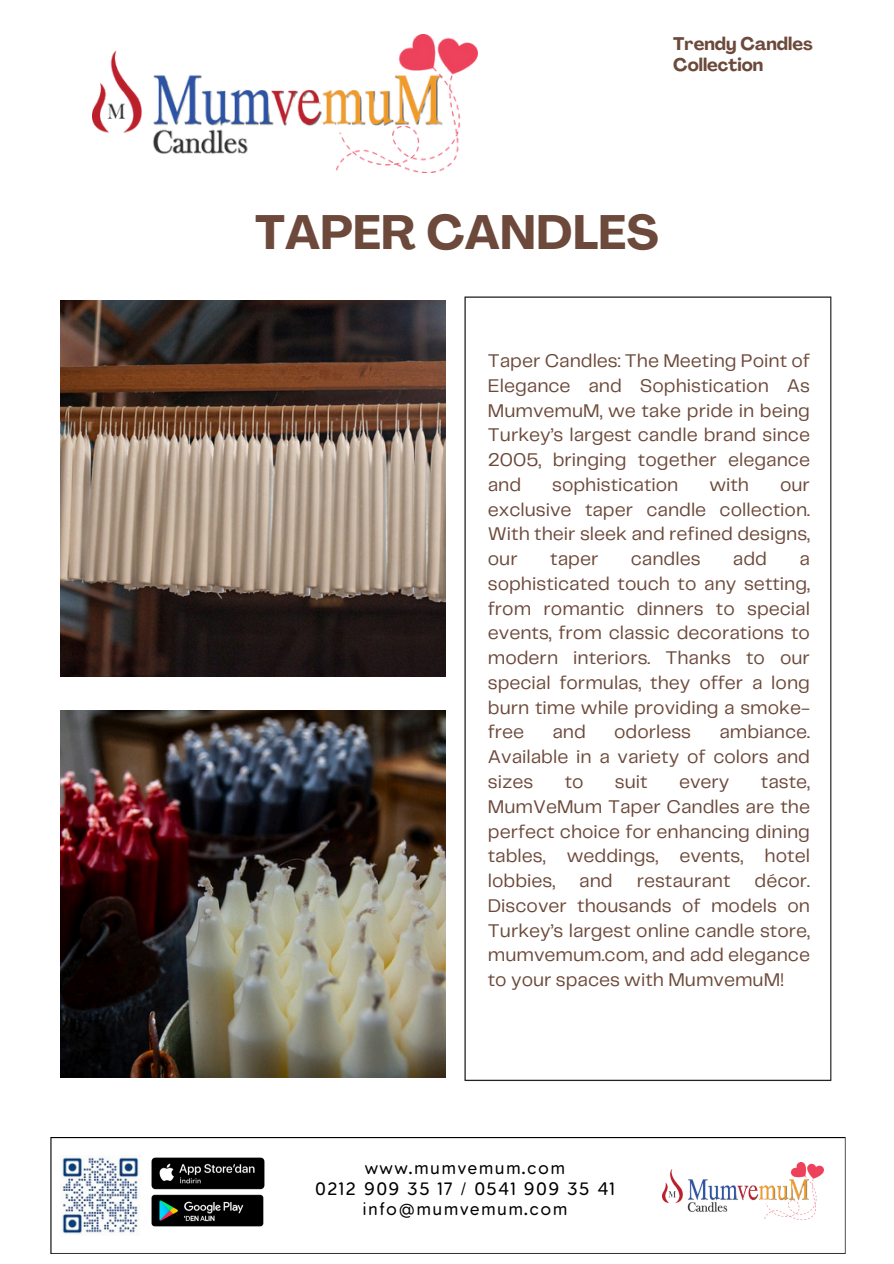
<style>
.page{position:relative;width:894px;height:1264px;background:#fff}
.page>*{position:absolute;margin:0;border:0;box-sizing:border-box;transform-origin:0 0}
.t1{font:700 47.7px "Agrandir";color:#6c493a}
.t2{font:19.05px/24.8px "Telegraf";color:#6c493a;text-align:justify}
.t3{font:700 18px/21.3px "Agrandir";color:#6c493a}
.t4{font:16.5px/20.2px "Tabarra Pro Round";letter-spacing:.08em;color:#000;text-align:center}
</style>
<div class="page">
<img style="left:50px;top:1137px;width:796px;height:115px">
<img style="left:61px;top:300px;width:385px;height:376px">
<img style="left:61px;top:710px;width:385px;height:367px">
<img style="left:61px;top:1155px;width:80px;height:80px">
<img style="left:144px;top:1150px;width:128px;height:83px">
<img style="left:662px;top:1162px;width:161px;height:57px">
<img style="left:92px;top:35px;width:385px;height:137px">
<img style="left:464px;top:296px;width:368px;height:785px">
<h2 class="t3" style="left:673px;top:35px;width:141px">Trendy Candles<br>Collection</h2>
<p class="t1" style="left:255px;top:213px;width:404px">TAPER CANDLES</p>
<h1 class="t2" style="left:487px;top:349px;width:323px">Taper Candles: The Meeting Point of Elegance and Sophistication As MumvemuM, we take pride in being Turkey’s largest candle brand since 2005, bringing together elegance and</h1>
<h1 class="t2" style="left:552px;top:473px;width:128px">sophistication</h1>
<h1 class="t2" style="left:709px;top:473px;width:41px">with</h1>
<h1 class="t2" style="left:487px;top:473px;width:323px;text-indent:292px">our exclusive taper candle collection.<br>With their sleek and refined designs, our</h1>
<h1 class="t2" style="left:550px;top:547px;width:50px">taper</h1>
<h1 class="t2" style="left:630px;top:547px;width:71px">candles</h1>
<h1 class="t2" style="left:732px;top:547px;width:36px">add</h1>
<h1 class="t2" style="left:487px;top:547px;width:323px;text-indent:311px">a sophisticated touch to any setting, from romantic dinners to special events, from classic decorations to modern interiors. Thanks to our special formulas, they offer a long burn time while providing a smoke&shy;free</h1>
<h1 class="t2" style="left:487px;top:720px;width:323px;text-indent:231px">ambiance.<br>Available in a variety of colors and sizes</h1>
<h1 class="t2" style="left:552px;top:720px;width:35px">and</h1>
<h1 class="t2" style="left:614px;top:720px;width:78px">odorless</h1>
<h1 class="t2" style="left:564px;top:770px;width:20px">to</h1>
<h1 class="t2" style="left:614px;top:770px;width:34px">suit</h1>
<h1 class="t2" style="left:679px;top:770px;width:52px">every</h1>
<h1 class="t2" style="left:487px;top:770px;width:323px;text-indent:273px">taste, MumVeMum Taper Candles are the perfect choice for enhancing dining tables, weddings, events, hotel lobbies,</h1>
<h1 class="t2" style="left:487px;top:869px;width:323px;text-indent:266px">décor.<br>Discover thousands of models on Turkey’s largest online candle store, mumvemum.com, and add elegance to your spaces with MumvemuM!</h1>
<h1 class="t2" style="left:579px;top:869px;width:35px">and</h1>
<h1 class="t2" style="left:636px;top:869px;width:95px">restaurant</h1>
<p class="t4" style="left:315px;top:1159px;width:301px">www.mumvemum.com<br>0212 909 35 17 / 0541 909 35 41 info@mumvemum.com</p>
</div>
